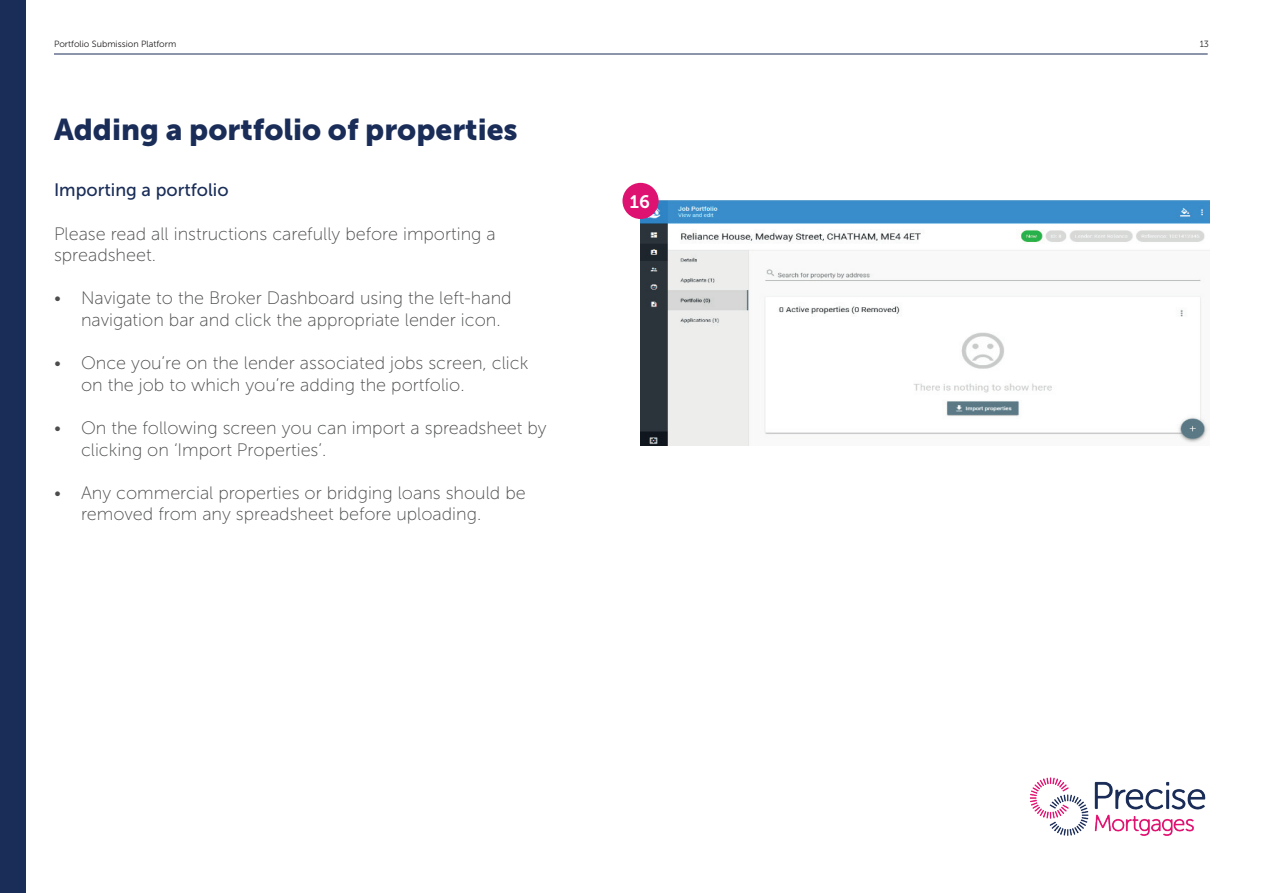
<style>
.page{position:relative;width:1263px;height:893px;background:#fff}
.page>*{position:absolute;margin:0;border:0;box-sizing:border-box;transform-origin:0 0}
.t1{font:30px "Museo Sans 900";color:#1a2d58}
.t2{font:18px/21.6px "Museo Sans 100";color:#4b4c4d}
.t3{font:18px "Museo Sans 500";color:#1a2d58}
.t4{font:18px "Museo Sans 700";color:#fff}
.t5{font:9px "Museo Sans 300";color:#231f20}
</style>
<div class="page">
<img style="left:1029px;top:777px;width:177px;height:59px">
<hr style="left:54px;top:54px;width:1154px;height:1px;background:#1a2d58">
<div style="left:0;top:0;width:26px;height:893px;background:#1a2d58"></div>
<img style="left:640px;top:201px;width:569px;height:245px">
<div style="left:622px;top:183px;width:37px;height:36px;background:#de1271;border-radius:50%"></div>
<p class="t5" style="left:54px;top:39px;width:124px">Portfolio Submission Platform</p>
<p class="t5" style="left:1200px;top:39px;width:11px">13</p>
<h1 class="t1" style="left:54px;top:113px;width:465px">Adding a portfolio of properties</h1>
<p class="t3" style="left:54px;top:180px;width:176px">Importing a portfolio</p>
<p class="t2" style="left:54px;top:223px;width:443px">Please read all instructions carefully before importing a spreadsheet.</p>
<p class="t2" style="left:81px;top:288px;width:432px;text-indent:-27px">• Navigate to the Broker Dashboard using the left-hand navigation bar and click the appropriate lender icon.</p>
<p class="t2" style="left:81px;top:352px;width:449px;text-indent:-27px">• Once you’re on the lender associated jobs screen, click on the job to which you’re adding the portfolio.</p>
<p class="t2" style="left:81px;top:417px;width:467px;text-indent:-27px">• On the following screen you can import a spreadsheet by clicking on ‘Import Properties’.</p>
<p class="t2" style="left:81px;top:482px;width:446px;text-indent:-27px">• Any commercial properties or bridging loans should be removed from any spreadsheet before uploading.</p>
<p class="t4" style="left:630px;top:191px;width:22px">16</p>
</div>
